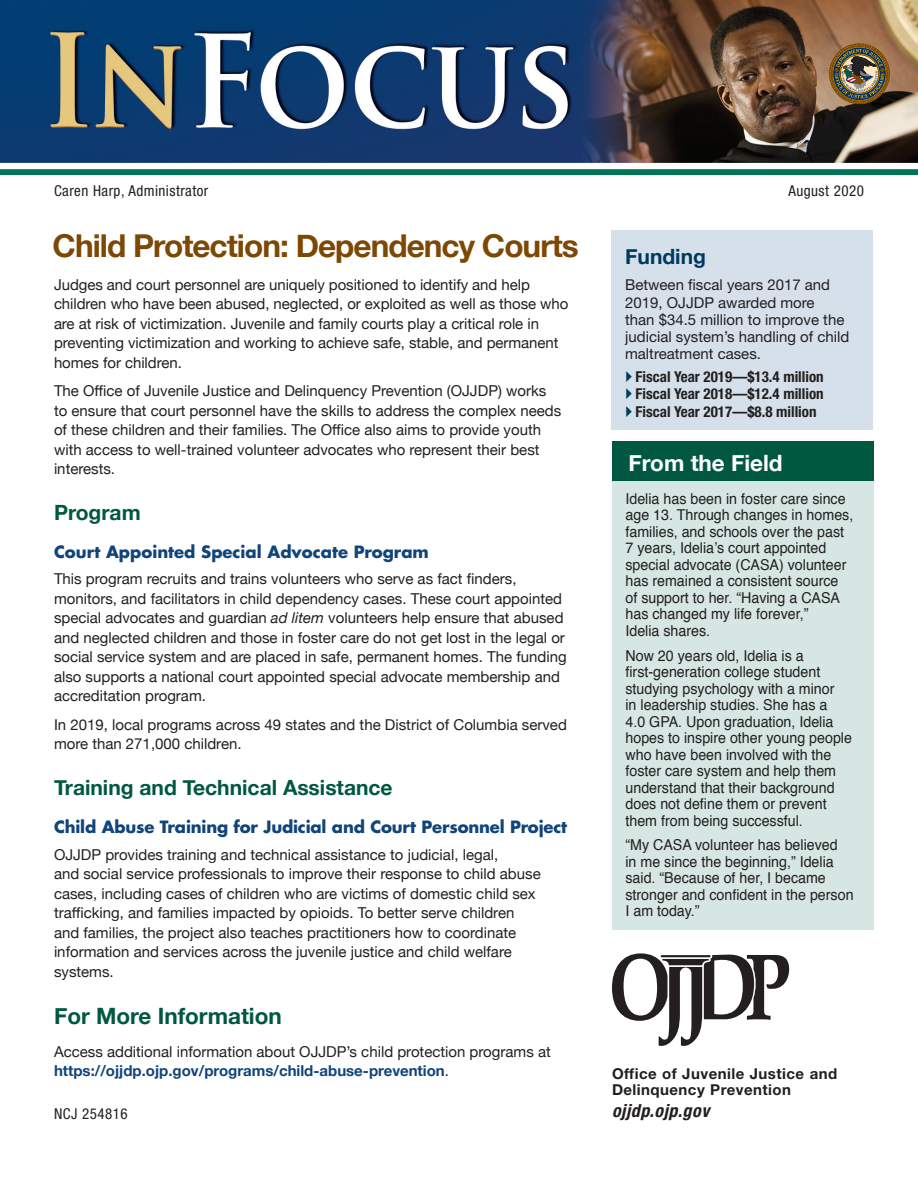
<style>
.page{position:relative;width:918px;height:1188px;background:#fff}
.page>*{position:absolute;margin:0;border:0;box-sizing:border-box;transform-origin:0 0}
.t1{font:700 31.5px "Helvetica Neue";letter-spacing:-.03em;color:#7d4704}
.t2{font:700 22.5px "Helvetica Neue";color:#005840}
.t3{font:700 22.5px "Helvetica Neue";color:#fff}
.t4{font:700 21px "Helvetica Neue";color:#005840}
.t5{font:700 21px "Helvetica Neue";color:#003a60}
.t6{font:italic 700 condensed 18px "Helvetica Neue LT Std";letter-spacing:.03em;color:#231f20}
.t7{font:700 16.5px "Futura Std";letter-spacing:-.01em;color:#10447a}
.t8{font:15px/19.5px "Helvetica Neue";color:#231f20}
.t9{font:15px/16.5px "Helvetica";color:#231f20;scale:.95 1}
.t10{font:15px/17.2px "Helvetica Neue LT Std";color:#231f20}
.t11{font:700 condensed 15px "Helvetica Neue LT Std";color:#231f20}
.t12{font:700 15px "Helvetica Neue";color:#10447a}
.t13{font:700 15px/16.5px "Helvetica Neue LT Std";letter-spacing:.03em;color:#231f20}
.t14{font:condensed 15px "Helvetica Neue LT Std";letter-spacing:.03em;color:#231f20}
.s1{font-style:italic}
.s2{font-weight:400;color:#231f20}
</style>
<div class="page">
<img style="left:0;top:0;width:918px;height:176px">
<svg style="left:829px;top:43px;width:61px;height:61px;background:#786749"></svg>
<div style="left:612px;top:230px;width:261px;height:200px;background:#d5e0ea"></div>
<div style="left:612px;top:472px;width:262px;height:458px;background:#d6e6e2"></div>
<div style="left:612px;top:441px;width:262px;height:39px;background:#005840"></div>
<svg style="left:612px;top:953px;width:177px;height:93px"></svg>
<p class="t14" style="left:54px;top:182px;width:156px">Caren Harp, Administrator</p>
<h1 class="t1" style="left:53px;top:221px;width:528px">Child Protection: Dependency Courts</h1>
<p class="t8" style="left:54px;top:275px;width:516px">Judges and court personnel are uniquely positioned to identify and help children who have been abused, neglected, or exploited as well as those who are at risk of victimization. Juvenile and family courts play a critical role in preventing victimization and working to achieve safe, stable, and permanent homes for children.</p>
<p class="t8" style="left:54px;top:382px;width:494px">The Office of Juvenile Justice and Delinquency Prevention (OJJDP) works</p>
<p class="t8" style="left:54px;top:401px;width:509px">to ensure that court personnel have the skills to address the complex needs</p>
<p class="t8" style="left:54px;top:421px;width:489px">of these children and their families. The Office also aims to provide youth</p>
<p class="t8" style="left:54px;top:440px;width:487px">with access to well-trained volunteer advocates who represent their best interests.</p>
<p class="t4" style="left:54px;top:496px;width:88px">Program</p>
<p class="t7" style="left:54px;top:541px;width:376px">Court Appointed Special Advocate Program</p>
<p class="t8" style="left:54px;top:570px;width:464px">This program recruits and trains volunteers who serve as fact finders,</p>
<p class="t8" style="left:54px;top:590px;width:514px">monitors, and facilitators in child dependency cases. These court appointed special advocates and guardian <span class="s1">ad litem</span> volunteers help ensure that abused and neglected children and those in foster care do not get lost in the legal or social service system and are placed in safe, permanent homes. The funding also supports a national court appointed special advocate membership and accreditation program.</p>
<p class="t8" style="left:54px;top:716px;width:514px">In 2019, local programs across 49 states and the District of Columbia served</p>
<p class="t8" style="left:54px;top:735px;width:189px">more than 271,000 children.</p>
<p class="t4" style="left:54px;top:771px;width:340px">Training and Technical Assistance</p>
<p class="t7" style="left:54px;top:816px;width:515px">Child Abuse Training for Judicial and Court Personnel Project</p>
<p class="t8" style="left:54px;top:845px;width:446px">OJJDP provides training and technical assistance to judicial, legal,</p>
<p class="t8" style="left:54px;top:865px;width:488px">and social service professionals to improve their response to child abuse cases, including cases of children who are victims of domestic child sex</p>
<p class="t8" style="left:54px;top:904px;width:464px">trafficking, and families impacted by opioids. To better serve children and families, the project also teaches practitioners how to coordinate information and services across the juvenile justice and child welfare</p>
<p class="t8" style="left:54px;top:962px;width:61px">systems.</p>
<p class="t2" style="left:54px;top:998px;width:229px">For More Information</p>
<p class="t8" style="left:54px;top:1043px;width:498px">Access additional information about OJJDP’s child protection programs at</p>
<p class="t12" style="left:54px;top:1059px;width:397px">https://ojjdp.ojp.gov/programs/child-abuse-prevention<span class="s2">.</span></p>
<p class="t14" style="left:54px;top:1105px;width:75px">NCJ 254816</p>
<p class="t14" style="left:788px;top:182px;width:77px">August 2020</p>
<p class="t5" style="left:625px;top:240px;width:82px">Funding</p>
<p class="t10" style="left:625px;top:276px;width:226px">Between fscal years 2017 and<br>2019, OJJDP awarded more<br>than $34.5 million to improve the judicial system’s handling of child maltreatment cases.</p>
<p class="t11" style="left:636px;top:368px;width:190px">Fiscal Year 2019—$13.4 million</p>
<p class="t11" style="left:636px;top:385px;width:190px">Fiscal Year 2018—$12.4 million</p>
<p class="t11" style="left:636px;top:402px;width:182px">Fiscal Year 2017—$8.8 million</p>
<p class="t3" style="left:629px;top:446px;width:156px">From the Field</p>
<p class="t9" style="left:626px;top:491px;width:241px">Idelia has been in foster care since age 13. Through changes in homes, families, and schools over the past</p>
<p class="t9" style="left:626px;top:540px;width:213px">7 years, Idelia’s court appointed</p>
<p class="t9" style="left:626px;top:557px;width:234px">special advocate (CASA) volunteer has remained a consistent source of support to her. “Having a CASA has changed my life forever,”<br>Idelia shares.</p>
<p class="t9" style="left:626px;top:647px;width:189px">Now 20 years old, Idelia is a</p>
<p class="t9" style="left:626px;top:664px;width:207px">first-generation college student</p>
<p class="t9" style="left:626px;top:680px;width:222px">studying psychology with a minor in leadership studies. She has a</p>
<p class="t9" style="left:626px;top:713px;width:240px">4.0 GPA. Upon graduation, Idelia hopes to inspire other young people who have been involved with the foster care system and help them understand that their background</p>
<p class="t9" style="left:626px;top:796px;width:213px">does not define them or prevent</p>
<p class="t9" style="left:626px;top:812px;width:188px">them from being successful.</p>
<p class="t9" style="left:626px;top:837px;width:225px">“My CASA volunteer has believed in me since the beginning,” Idelia said. “Because of her, I became</p>
<p class="t9" style="left:626px;top:887px;width:242px">stronger and confident in the person</p>
<p class="t9" style="left:626px;top:903px;width:80px">I am today.”</p>
<p class="t13" style="left:612px;top:1065px;width:227px">Office of Juvenile Justice and<br>Delinquency Prevention</p>
<p class="t6" style="left:612px;top:1100px;width:99px">ojjdp.ojp.gov</p>
</div>
